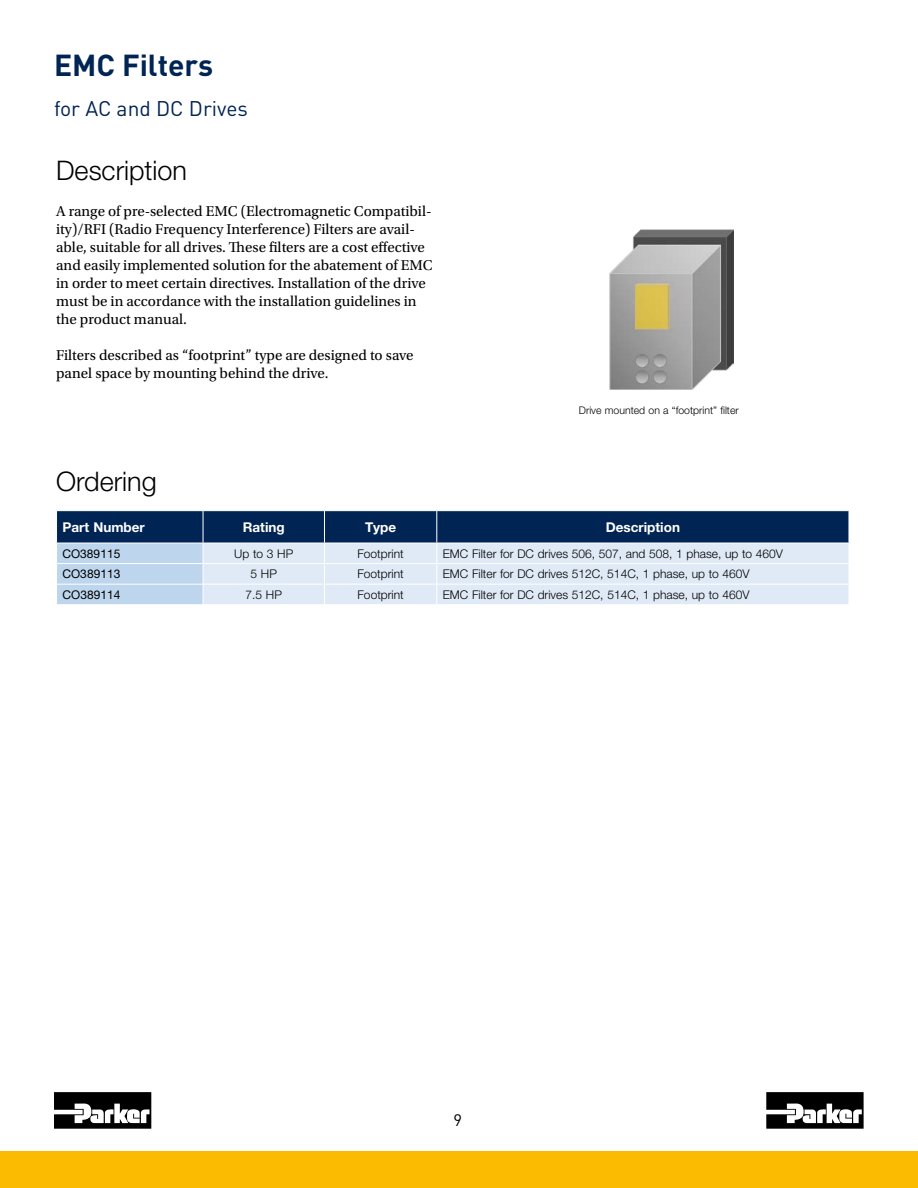
<style>
.page{position:relative;width:918px;height:1188px;background:#fff}
.page>*{position:absolute;margin:0;border:0;box-sizing:border-box;transform-origin:0 0}
.t1{font:700 30px "DINOT";color:#002454}
.t2{font:300 27px "Helvetica Neue LT Std";color:#000}
.t3{font:21px "DINOT";color:#002454}
.t4{font:16.5px "DINOT";color:#000}
.t5{font:15px/18px "Utopia Std";color:#000}
.t6{font:700 13.5px "Helvetica Neue LT Std";color:#fff}
.t7{font:300 12px "Helvetica Neue LT Std";color:#000}
.t8{font:12px "Helvetica Neue LT Std";color:#000}
.t9{font:300 10.5px "Helvetica Neue LT Std";color:#000}
</style>
<div class="page">
<div style="left:0;top:1151px;width:918px;height:37px;background:#fabb00"></div>
<svg style="left:766px;top:1092px;width:98px;height:37px"></svg>
<svg style="left:54px;top:1092px;width:97px;height:37px"></svg>
<svg style="left:56px;top:511px;width:793px;height:93px;background:#91a5be"></svg>
<img style="left:609px;top:230px;width:124px;height:160px">
<h1 class="t1" style="left:54px;top:45px;width:161px">EMC Filters</h1>
<h3 class="t3" style="left:54px;top:94px;width:195px">for AC and DC Drives</h3>
<h2 class="t2" style="left:56px;top:154px;width:133px">Description</h2>
<p class="t5" style="left:56px;top:202px;width:378px">A range of pre-selected EMC (Electromagnetic Compatibil&shy;ity)/RFI (Radio Frequency Interference) Filters are avail&shy;able, suitable for all drives. These filters are a cost effective and easily implemented solution for the abatement of EMC in order to meet certain directives. Installation of the drive must be in accordance with the installation guidelines in the product manual.</p>
<p class="t5" style="left:56px;top:346px;width:359px">Filters described as “footprint” type are designed to save panel space by mounting behind the drive.</p>
<h2 class="t2" style="left:56px;top:465px;width:102px">Ordering</h2>
<p class="t9" style="left:579px;top:404px;width:161px">Drive mounted on a “footprint” filter</p>
<p class="t6" style="left:63px;top:518px;width:84px">Part Number</p>
<p class="t6" style="left:243px;top:518px;width:43px">Rating</p>
<p class="t6" style="left:365px;top:518px;width:33px">Type</p>
<p class="t6" style="left:606px;top:518px;width:76px">Description</p>
<p class="t8" style="left:63px;top:546px;width:59px">CO389115</p>
<p class="t7" style="left:234px;top:546px;width:61px">Up to 3 HP</p>
<p class="t7" style="left:358px;top:546px;width:48px">Footprint</p>
<p class="t7" style="left:443px;top:546px;width:342px">EMC Filter for DC drives 506, 507, and 508, 1 phase, up to 460V</p>
<p class="t8" style="left:63px;top:567px;width:59px">CO389113</p>
<p class="t7" style="left:251px;top:567px;width:28px">5 HP</p>
<p class="t7" style="left:358px;top:567px;width:48px">Footprint</p>
<p class="t7" style="left:443px;top:567px;width:308px">EMC Filter for DC drives 512C, 514C, 1 phase, up to 460V</p>
<p class="t8" style="left:63px;top:587px;width:59px">CO389114</p>
<p class="t7" style="left:246px;top:587px;width:38px">7.5 HP</p>
<p class="t7" style="left:358px;top:587px;width:48px">Footprint</p>
<p class="t7" style="left:443px;top:587px;width:308px">EMC Filter for DC drives 512C, 514C, 1 phase, up to 460V</p>
<p class="t4" style="left:453px;top:1109px;width:10px">9</p>
</div>
